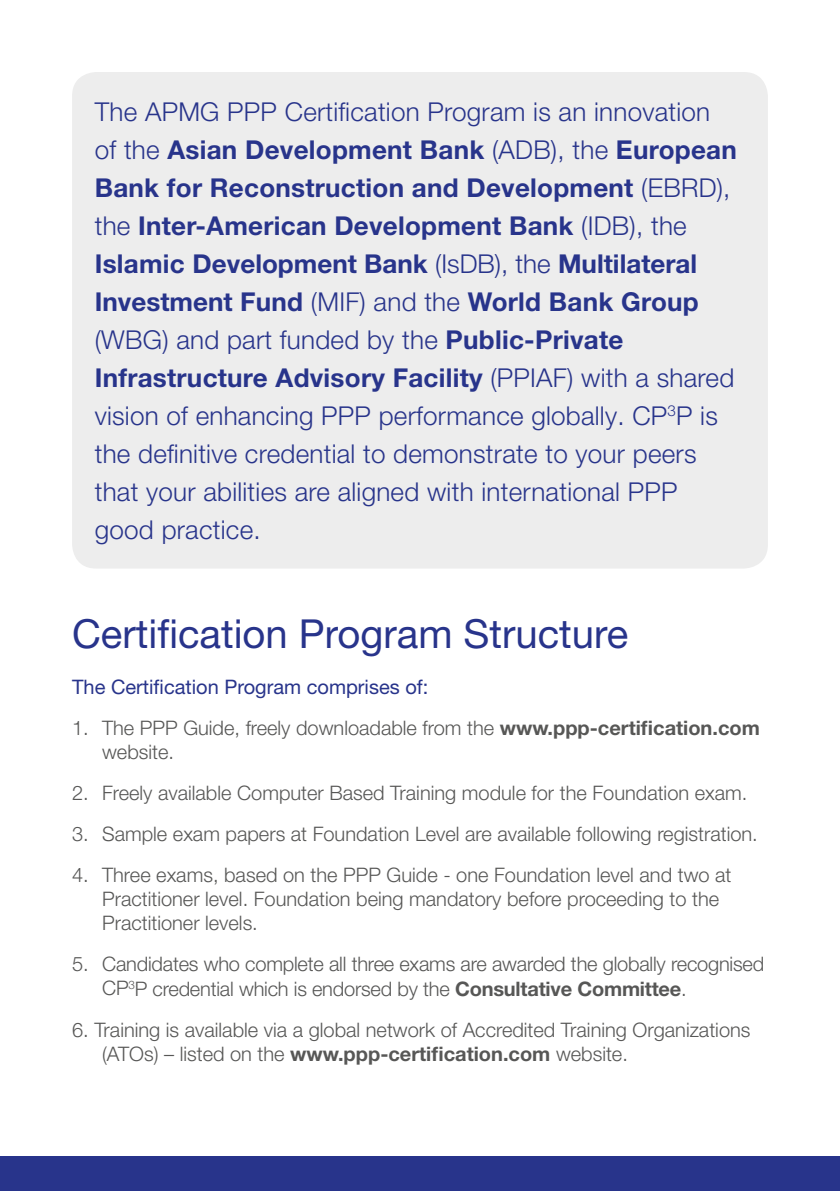
<style>
.page{position:relative;width:840px;height:1191px;background:#fff}
.page>*{position:absolute;margin:0;border:0;box-sizing:border-box;transform-origin:0 0}
.t1{font:40px "Helvetica Neue LT Pro";color:#28348b}
.t2{font:300 26px/38px "Helvetica Neue LT Pro";letter-spacing:.01em;color:#28348b}
.t3{font:300 20px/24px "Helvetica Neue LT Pro";color:#575756}
.t4{font:20px "Helvetica Neue LT Pro";color:#28348b}
.s1{font-weight:700}
</style>
<div class="page">
<div style="left:72px;top:72px;width:695px;height:496px;background:#ededed;border-radius:24px"></div>
<div style="left:0;top:1157px;width:839px;height:34px;background:#28348b"></div>
<p class="t2" style="left:95px;top:92px;width:643px">The APMG PPP Certification Program is an innovation of the <span class="s1">Asian Development Bank</span> (ADB), the <span class="s1">European Bank for Reconstruction and Development</span> (EBRD), the <span class="s1">Inter-American Development Bank</span> (IDB), the <span class="s1">Islamic Development Bank</span> (IsDB), the <span class="s1">Multilateral Investment Fund</span> (MIF) and the <span class="s1">World Bank Group </span>(WBG) and part funded by the <span class="s1">Public-Private Infrastructure Advisory Facility</span> (PPIAF) with a shared vision of enhancing PPP performance globally. CP<sup>3</sup>P is the definitive credential to demonstrate to your peers that your abilities are aligned with international PPP good practice.</p>
<h1 class="t1" style="left:72px;top:609px;width:557px">Certification Program Structure</h1>
<p class="t4" style="left:72px;top:675px;width:357px">The Certification Program comprises of:</p>
<p class="t3" style="left:102px;top:716px;width:659px;text-indent:-30px">1. The PPP Guide, freely downloadable from the <span class="s1">www.ppp-certification.com </span>website.</p>
<p class="t3" style="left:72px;top:781px;width:676px">2. Freely available Computer Based Training module for the Foundation exam.</p>
<p class="t3" style="left:72px;top:822px;width:687px">3. Sample exam papers at Foundation Level are available following registration.</p>
<p class="t3" style="left:102px;top:863px;width:630px;text-indent:-30px">4. Three exams, based on the PPP Guide - one Foundation level and two at<br>Practitioner level. Foundation being mandatory before proceeding to the<br>Practitioner levels.</p>
<p class="t3" style="left:102px;top:952px;width:663px;text-indent:-30px">5. Candidates who complete all three exams are awarded the globally recognised<br>CP<sup>3</sup>P credential which is endorsed by the <span class="s1">Consultative Committee</span>.</p>
<p class="t3" style="left:102px;top:1017px;width:649px;text-indent:-30px">6. Training is available via a global network of Accredited Training Organizations (ATOs) – listed on the <span class="s1">www.ppp-certification.com</span> website.</p>
</div>
